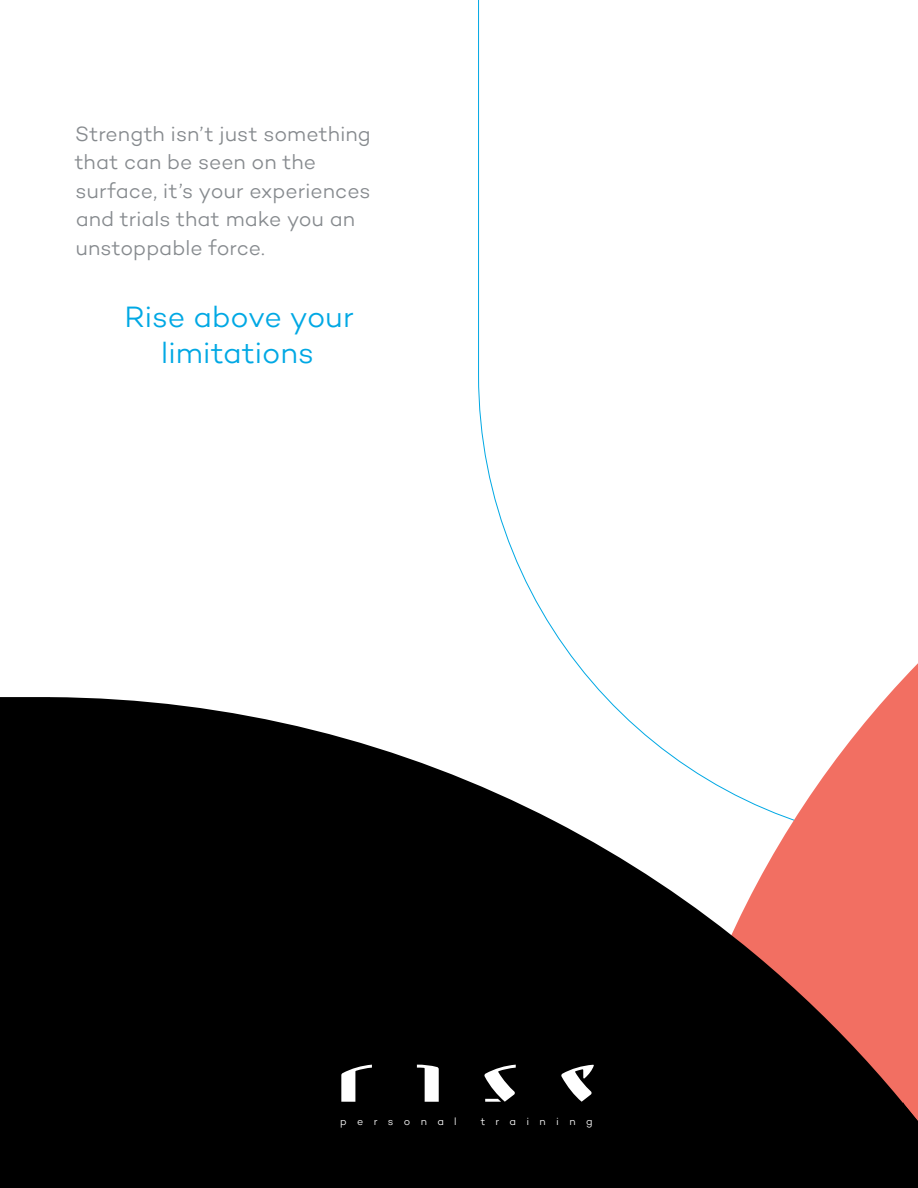
<style>
.page{position:relative;width:918px;height:1188px;background:#fff}
.page>*{position:absolute;margin:0;border:0;box-sizing:border-box;transform-origin:0 0}
.t1{font:300 30px/36px "Campton";letter-spacing:-.005em;color:#00a8e4;text-align:center}
.t2{font:300 21px/28.5px "Campton";color:#868a8e}
.t3{font:300 10.65px "Campton";letter-spacing:.975em;color:#fff}
</style>
<div class="page">
<svg style="left:0;top:697px;width:918px;height:491px;fill:#000"></svg>
<svg style="left:341px;top:1065px;width:31px;height:37px"></svg>
<svg style="left:417px;top:1065px;width:22px;height:37px"></svg>
<svg style="left:484px;top:1065px;width:32px;height:37px"></svg>
<svg style="left:561px;top:1065px;width:33px;height:37px"></svg>
<p class="t2" style="left:75px;top:119px;width:298px">Strength isn’t just something that can be seen on the surface, it’s your experiences and trials that make you an unstoppable force.</p>
<p class="t1" style="left:125px;top:298px;width:231px">Rise above your limitations</p>
<p class="t3" style="left:340px;top:1114px;width:118px">personal</p>
<p class="t3" style="left:481px;top:1114px;width:113px">training</p>
</div>
